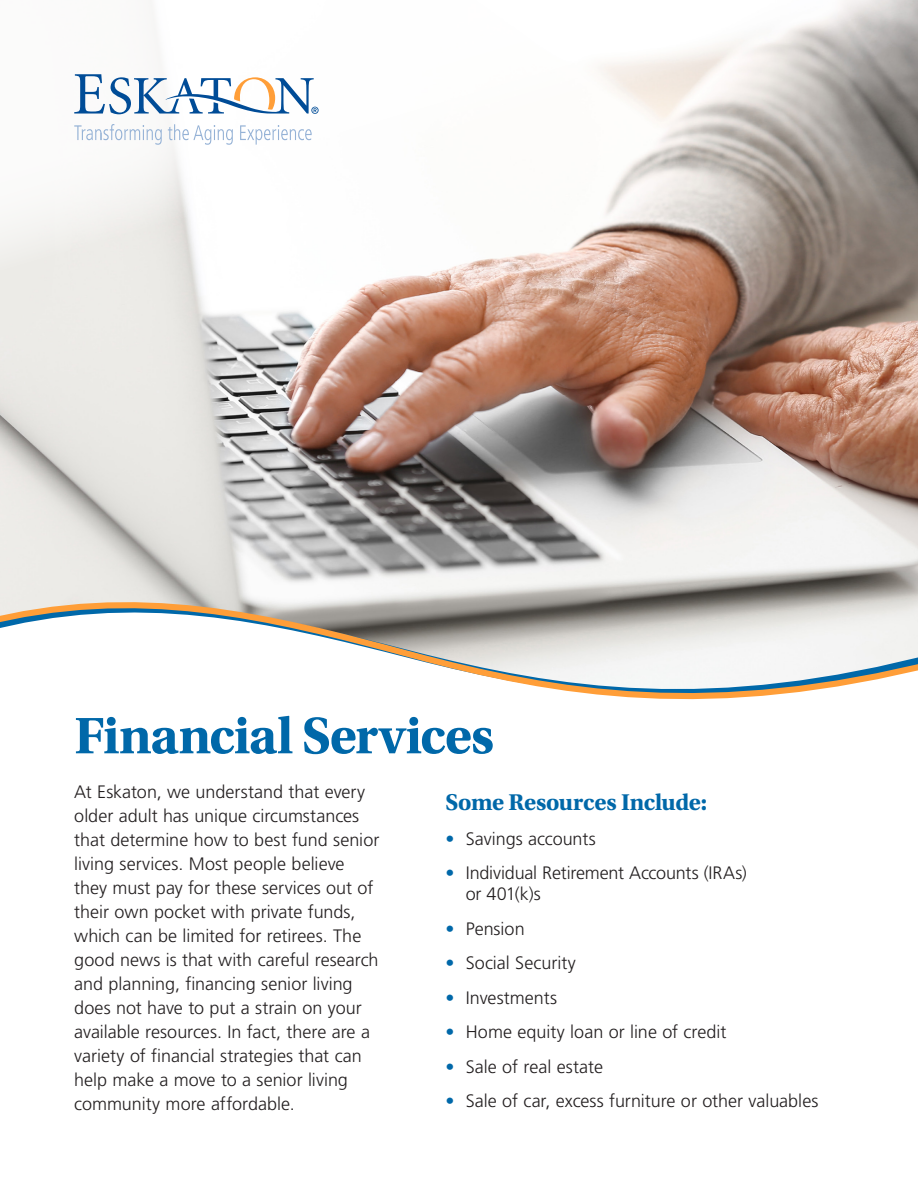
<style>
.page{position:relative;width:918px;height:1188px;background:#fff}
.page>*{position:absolute;margin:0;border:0;box-sizing:border-box;transform-origin:0 0}
.t1{font:700 54px "Utopia Std";letter-spacing:-.025em;color:#0068a9}
.t2{font:700 24px "Utopia Std";letter-spacing:-.015em;color:#0068a9}
.t3{font:300 18px/24px "Frutiger LT Std";color:#231f20}
.s1{color:#0068a9}
</style>
<div class="page">
<img style="left:0;top:302px;width:918px;height:281px">
<svg style="left:0;top:0;width:918px;height:302px"></svg>
<svg style="left:0;top:583px;width:918px;height:117px"></svg>
<svg style="left:74px;top:124px;width:88px;height:21px"></svg>
<svg style="left:168px;top:124px;width:65px;height:21px"></svg>
<svg style="left:240px;top:125px;width:72px;height:20px"></svg>
<svg style="left:74px;top:74px;width:245px;height:40px"></svg>
<p class="t1" style="left:74px;top:704px;width:421px">Financial Services</p>
<p class="t2" style="left:446px;top:788px;width:263px">Some Resources Include:</p>
<p class="t3" style="left:446px;top:827px;width:152px"><span class="s1">•</span> Savings accounts</p>
<p class="t3" style="left:466px;top:863px;width:283px;line-height:21px;text-indent:-20px"><span class="s1">•</span> Individual Retirement Accounts (IRAs) or 401(k)s</p>
<p class="t3" style="left:446px;top:917px;width:81px"><span class="s1">•</span> Pension</p>
<p class="t3" style="left:446px;top:951px;width:132px"><span class="s1">•</span> Social Security</p>
<p class="t3" style="left:446px;top:986px;width:113px"><span class="s1">•</span> Investments</p>
<p class="t3" style="left:446px;top:1020px;width:282px"><span class="s1">•</span> Home equity loan or line of credit</p>
<p class="t3" style="left:446px;top:1055px;width:159px"><span class="s1">•</span> Sale of real estate</p>
<p class="t3" style="left:446px;top:1089px;width:374px"><span class="s1">•</span> Sale of car, excess furniture or other valuables</p>
<p class="t3" style="left:74px;top:780px;width:307px">At Eskaton, we understand that every older adult has unique circumstances that determine how to best fund senior living services. Most people believe they must pay for these services out of their own pocket with private funds, which can be limited for retirees. The good news is that with careful research and planning, financing senior living does not have to put a strain on your available resources. In fact, there are a variety of financial strategies that can help make a move to a senior living community more affordable.</p>
</div>
